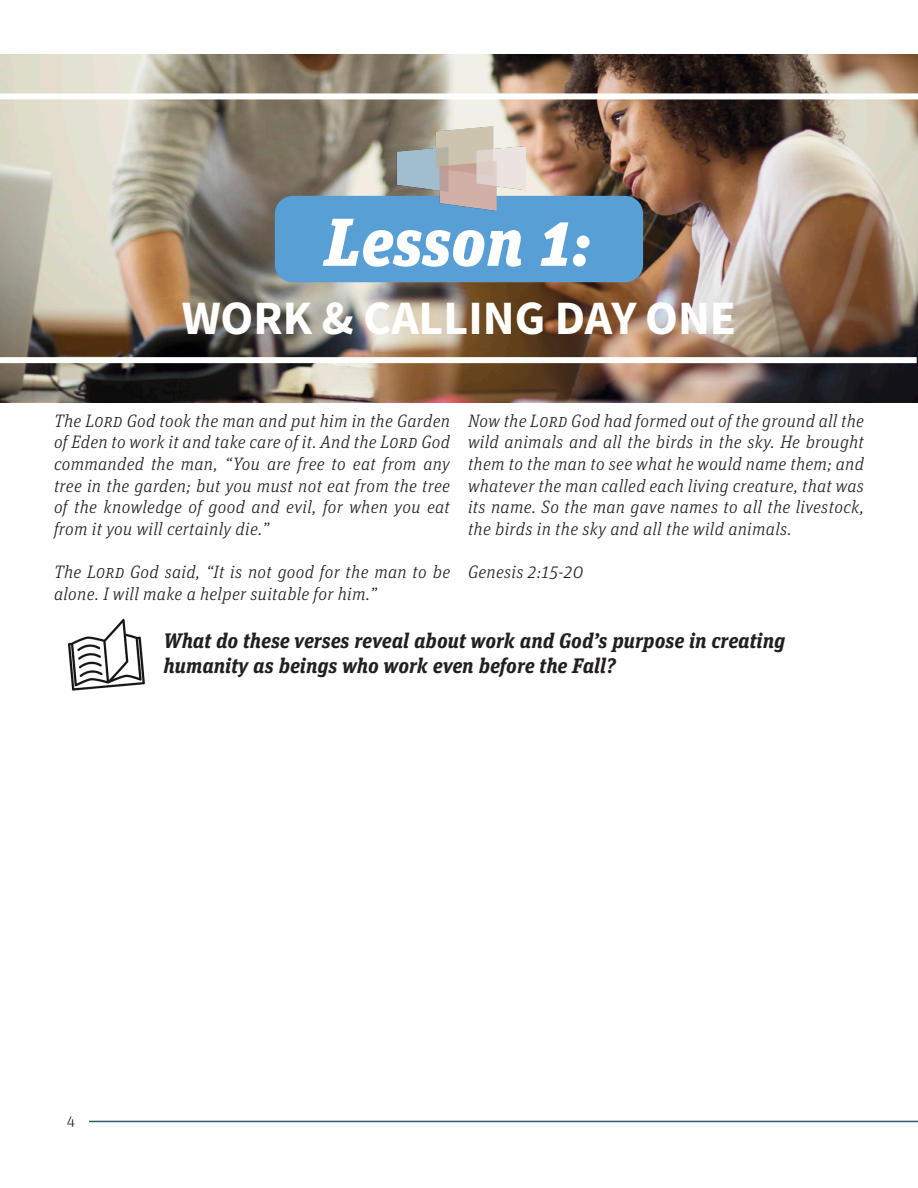
<style>
.page{position:relative;width:918px;height:1188px;background:#fff}
.page>*{position:absolute;margin:0;border:0;box-sizing:border-box;transform-origin:0 0}
.t1{font:italic 900 67.5px "Unit Slab Pro";color:#fff}
.t2{font:48px "Source Sans Variable";color:#fff}
.t3{font:italic 700 21px/25.2px "Unit Slab Pro";color:#231f20}
.t4{font:italic 300 18px/21.6px "Unit Slab Pro";letter-spacing:.02em;color:#231f20;text-align:justify}
.t5{font:300 15px "Unit Slab Pro";color:#231f20}
</style>
<div class="page">
<img style="left:0;top:54px;width:917px;height:348px">
<div style="left:275px;top:196px;width:368px;height:86px;background:#589fd6;border-radius:18px"></div>
<img style="left:395px;top:117px;width:130px;height:94px">
<div style="left:0;top:357px;width:917px;height:6px;background:#fff"></div>
<div style="left:0;top:93px;width:918px;height:6px;background:#fff"></div>
<hr style="left:89px;top:1121px;width:829px;height:1px;background:#2c5772">
<img style="left:68px;top:618px;width:77px;height:73px">
<p class="t1" style="left:325px;top:192px;width:269px">Lesson 1:</p>
<p class="t2" style="left:182px;top:289px;width:556px">WORK &amp; CALLING DAY ONE</p>
<p class="t4" style="left:54px;top:409px;width:398px">The Lord God took the man and put him in the Garden of Eden to work it and take care of it. And the Lord God commanded the man, “You are free to eat from any tree in the garden; but you must not eat from the tree of the knowledge of good and evil, for when you eat from it you will certainly die.”</p>
<p class="t4" style="left:54px;top:560px;width:398px">The Lord God said, “It is not good for the man to be alone. I will make a helper suitable for him.”</p>
<p class="t4" style="left:468px;top:409px;width:398px">Now the Lord God had formed out of the ground all the wild animals and all the birds in the sky. He brought them to the man to see what he would name them; and whatever the man called each living creature, that was its name. So the man gave names to all the livestock, the birds in the sky and all the wild animals.</p>
<p class="t4" style="left:468px;top:560px;width:117px">Genesis 2:15-20</p>
<p class="t3" style="left:164px;top:627px;width:623px">What do these verses reveal about work and God’s purpose in creating humanity as beings who work even before the Fall?</p>
<p class="t5" style="left:67px;top:1111px;width:10px">4</p>
</div>
